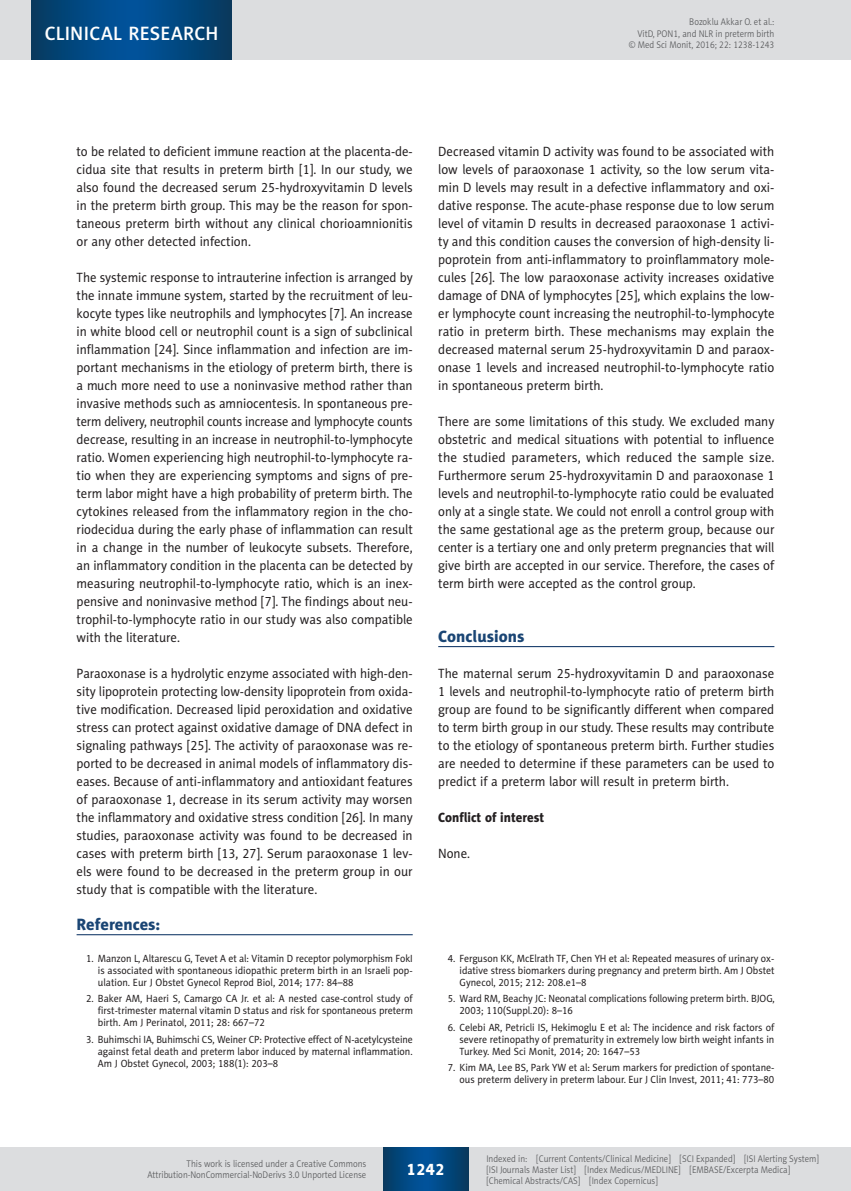
<style>
.page{position:relative;width:851px;height:1191px;background:#fff}
.page>*{position:absolute;margin:0;border:0;box-sizing:border-box;transform-origin:0 0}
.t1{font:19.5px "Naomi Sans EFN Medium";letter-spacing:.015em;color:#fff}
.MSM_Headline_1{font:16.5px "Naomi Sans EFN Heavy";color:#1a4574}
.MSM_Referencje_Tytul{font:16.5px "Naomi Sans EFN Heavy";color:#1a4574}
.t2{font:16.5px "Naomi Sans EFN Heavy";color:#fff}
.MSM_Body{font:13.5px/18px "Naomi Sans EFN";color:#231f20;text-align:justify;scale:.94 1}
.MSM_Body-2{font:13.5px/18px "Naomi Sans EFN";color:#231f20;text-align:justify;scale:.95 1}
.MSM_Headline_2{font:13.5px "Naomi Sans EFN Heavy";color:#231f20;scale:.95 1}
.MSM_Referencje_punkt{font:10.5px/12px "Naomi Sans EFN";color:#231f20;text-align:justify;scale:.95 1}
.MSM_Referencje_punkt-2{font:10.5px/12px "Naomi Sans EFN";color:#231f20;text-align:justify;scale:.94 1}
.MSM_Referencje_punkt-3{font:10.5px/12px "Naomi Sans EFN";color:#231f20;text-align:justify;scale:.93 1}
.t3{font:9.75px/11.2px "Naomi Sans EFN Light";color:#57585a;text-align:right;scale:.9 1}
</style>
<div class="page">
<hr style="left:438px;top:646px;width:336px;height:1px;background:#00295c">
<hr style="left:77px;top:934px;width:335px;height:1px;background:#00295c">
<div style="left:0;top:1148px;width:850px;height:43px;background:#dcdddf"></div>
<svg style="left:383px;top:1147px;width:85px;height:43px"></svg>
<div style="left:0;top:0;width:850px;height:60px;background:#dcdddf"></div>
<hr style="left:850px;top:0;width:1px;height:60px;background:#dcdddf">
<svg style="left:32px;top:0;width:200px;height:60px"></svg>
<h1 class="t1" style="left:45px;top:22px;width:175px">CLINICAL RESEARCH</h1>
<p class="t3" style="left:628px;top:16px;width:163px">Bozoklu Akkar O. et al.:<br>VitD, PON1, and NLR in preterm birth © Med Sci Monit, 2016; 22: 1238-1243</p>
<p class="MSM_Body" style="left:77px;top:142px;width:359px">to be related to deficient immune reaction at the placenta-de&shy;cidua site that results in preterm birth [1]. In our study, we also found the decreased serum 25-hydroxyvitamin D levels in the preterm birth group. This may be the reason for spon&shy;taneous preterm birth without any clinical chorioamnionitis or any other detected infection.</p>
<p class="MSM_Body" style="left:77px;top:268px;width:359px">The systemic response to intrauterine infection is arranged by the innate immune system, started by the recruitment of leu&shy;kocyte types like neutrophils and lymphocytes [7]. An increase in white blood cell or neutrophil count is a sign of subclinical inflammation [24]. Since inflammation and infection are im&shy;portant mechanisms in the etiology of preterm birth, there is a much more need to use a noninvasive method rather than invasive methods such as amniocentesis. In spontaneous pre&shy;term delivery, neutrophil counts increase and lymphocyte counts decrease, resulting in an increase in neutrophil-to-lymphocyte ratio. Women experiencing high neutrophil-to-lymphocyte ra&shy;tio when they are experiencing symptoms and signs of pre&shy;term labor might have a high probability of preterm birth. The cytokines released from the inflammatory region in the cho&shy;riodecidua during the early phase of inflammation can result in a change in the number of leukocyte subsets. Therefore, an inflammatory condition in the placenta can be detected by measuring neutrophil-to-lymphocyte ratio, which is an inex&shy;pensive and noninvasive method [7]. The findings about neu&shy;trophil-to-lymphocyte ratio in our study was also compatible with the literature.</p>
<p class="MSM_Body" style="left:77px;top:664px;width:359px">Paraoxonase is a hydrolytic enzyme associated with high-den&shy;sity lipoprotein protecting low-density lipoprotein from oxida&shy;tive modification. Decreased lipid peroxidation and oxidative stress can protect against oxidative damage of DNA defect in signaling pathways [25]. The activity of paraoxonase was re&shy;ported to be decreased in animal models of inflammatory dis&shy;eases. Because of anti-inflammatory and antioxidant features of paraoxonase 1, decrease in its serum activity may worsen the inflammatory and oxidative stress condition [26]. In many studies, paraoxonase activity was found to be decreased in cases with preterm birth [13, 27]. Serum paraoxonase 1 lev&shy;els were found to be decreased in the preterm group in our study that is compatible with the literature.</p>
<p class="MSM_Referencje_Tytul" style="left:77px;top:914px;width:85px">References:</p>
<p class="MSM_Referencje_punkt-2" style="left:98px;top:952px;width:336px;text-indent:-12px">1. Manzon L, Altarescu G, Tevet A et al: Vitamin D receptor polymorphism FokI is associated with spontaneous idiopathic preterm birth in an Israeli pop&shy;ulation. Eur J Obstet Gynecol Reprod Biol, 2014; 177: 84–88</p>
<p class="MSM_Referencje_punkt" style="left:98px;top:993px;width:333px;text-indent:-12px">2. Baker AM, Haeri S, Camargo CA Jr. et al: A nested case-control study of first-trimester maternal vitamin D status and risk for spontaneous preterm birth. Am J Perinatol, 2011; 28: 667–72</p>
<p class="MSM_Referencje_punkt-3" style="left:98px;top:1033px;width:340px;text-indent:-12px">3. Buhimschi IA, Buhimschi CS, Weiner CP: Protective effect of N-acetylcysteine against fetal death and preterm labor induced by maternal inflammation.<br>Am J Obstet Gynecol, 2003; 188(1): 203–8</p>
<p class="MSM_Body-2" style="left:438px;top:142px;width:355px">Decreased vitamin D activity was found to be associated with low levels of paraoxonase 1 activity, so the low serum vita&shy;min D levels may result in a defective inflammatory and oxi&shy;dative response. The acute-phase response due to low serum level of vitamin D results in decreased paraoxonase 1 activi&shy;ty and this condition causes the conversion of high-density li&shy;poprotein from anti-inflammatory to proinflammatory mole&shy;cules [26]. The low paraoxonase activity increases oxidative damage of DNA of lymphocytes [25], which explains the low&shy;er lymphocyte count increasing the neutrophil-to-lymphocyte ratio in preterm birth. These mechanisms may explain the decreased maternal serum 25-hydroxyvitamin D and paraox&shy;onase 1 levels and increased neutrophil-to-lymphocyte ratio in spontaneous preterm birth.</p>
<p class="MSM_Body-2" style="left:438px;top:412px;width:355px">There are some limitations of this study. We excluded many obstetric and medical situations with potential to influence the studied parameters, which reduced the sample size.<br>Furthermore serum 25-hydroxyvitamin D and paraoxonase 1 levels and neutrophil-to-lymphocyte ratio could be evaluated only at a single state. We could not enroll a control group with the same gestational age as the preterm group, because our center is a tertiary one and only preterm pregnancies that will give birth are accepted in our service. Therefore, the cases of term birth were accepted as the control group.</p>
<p class="MSM_Headline_1" style="left:438px;top:626px;width:88px">Conclusions</p>
<p class="MSM_Body-2" style="left:438px;top:664px;width:355px">The maternal serum 25-hydroxyvitamin D and paraoxonase 1 levels and neutrophil-to-lymphocyte ratio of preterm birth group are found to be significantly different when compared to term birth group in our study. These results may contribute to the etiology of spontaneous preterm birth. Further studies are needed to determine if these parameters can be used to predict if a preterm labor will result in preterm birth.</p>
<p class="MSM_Headline_2" style="left:438px;top:809px;width:113px">Conflict of interest</p>
<p class="MSM_Body-2" style="left:438px;top:844px;width:35px">None.</p>
<p class="MSM_Referencje_punkt-2" style="left:459px;top:952px;width:336px;text-indent:-12px">4. Ferguson KK, McElrath TF, Chen YH et al: Repeated measures of urinary ox&shy;idative stress biomarkers during pregnancy and preterm birth. Am J Obstet Gynecol, 2015; 212: 208.e1–8</p>
<p class="MSM_Referencje_punkt-2" style="left:459px;top:993px;width:336px;text-indent:-12px">5. Ward RM, Beachy JC: Neonatal complications following preterm birth. BJOG,<br>2003; 110(Suppl.20): 8–16</p>
<p class="MSM_Referencje_punkt" style="left:459px;top:1021px;width:333px;text-indent:-12px">6. Celebi AR, Petricli IS, Hekimoglu E et al: The incidence and risk factors of severe retinopathy of prematurity in extremely low birth weight infants in Turkey. Med Sci Monit, 2014; 20: 1647–53</p>
<p class="MSM_Referencje_punkt" style="left:447px;top:1061px;width:345px;text-align:right">7. Kim MA, Lee BS, Park YW et al: Serum markers for prediction of spontane&shy;ous preterm delivery in preterm labour. Eur J Clin Invest, 2011; 41: 773–80</p>
<p class="t3" style="left:147px;top:1158px;width:245px">This work is licensed under a Creative Commons<br>Attribution-NonCommercial-NoDerivs 3.0 Unported License</p>
<p class="t2" style="left:406px;top:1159px;width:40px">1242</p>
<p class="t3" style="left:486px;top:1152px;width:371px;text-align:left">Indexed in: [Current Contents/Clinical Medicine] [SCI Expanded] [ISI Alerting System] [ISI Journals Master List] [Index Medicus/MEDLINE] [EMBASE/Excerpta Medica] [Chemical Abstracts/CAS] [Index Copernicus]</p>
</div>
